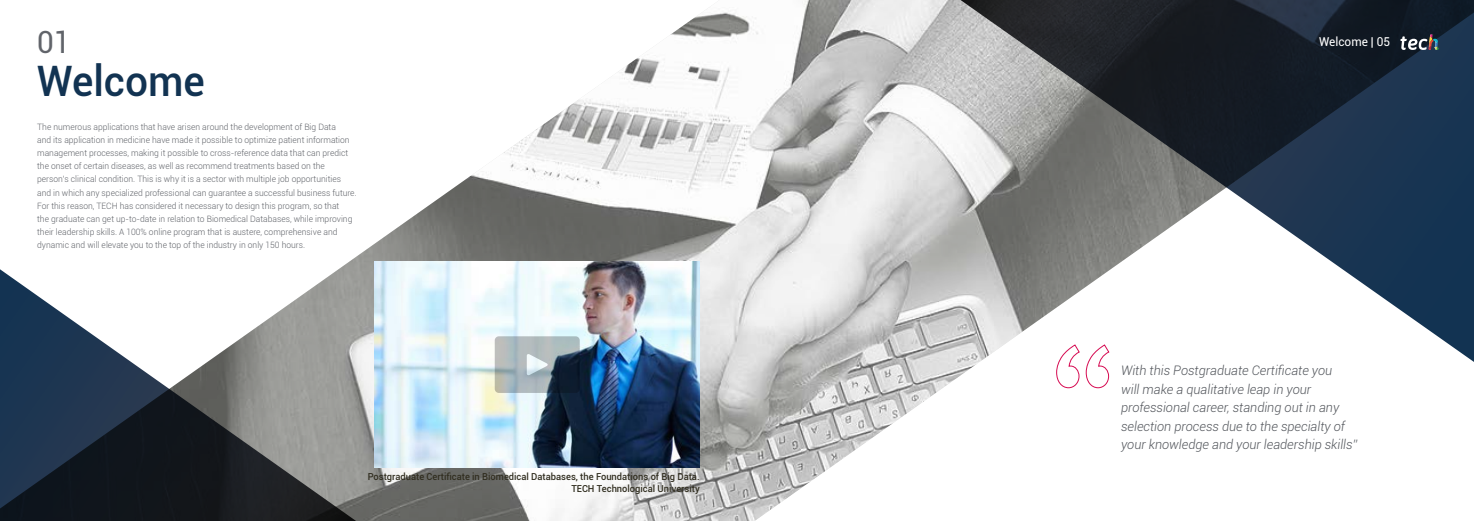
<style>
.page{position:relative;width:1474px;height:521px;background:#fff}
.page>*{position:absolute;margin:0;border:0;box-sizing:border-box;transform-origin:0 0}
.t1{font:500 42px "Roboto";color:#123352}
.t2{font:30.62px "Roboto";color:#61646a}
.t3{font:italic 300 13.12px/18.4px "Roboto";color:#52555b}
.t4{font:12.25px "Roboto";color:#fff}
.t5{font:500 9.62px/11.4px "Roboto";color:#312e20;text-align:right}
.t6{font:300 8.75px/13.1px "Roboto";color:#61646a}
</style>
<div class="page">
<img style="left:352px;top:0;width:758px;height:521px">
<img style="left:375px;top:262px;width:324px;height:206px">
<svg style="left:495px;top:336px;width:84px;height:57px;background:#8e9aa0"></svg>
<svg style="left:1055px;top:371px;width:54px;height:18px"></svg>
<svg style="left:0;top:260px;width:373px;height:261px"></svg>
<svg style="left:943px;top:0;width:530px;height:371px"></svg>
<svg style="left:1400px;top:34px;width:38px;height:17px"></svg>
<h2 class="t2" style="left:37px;top:21px;width:35px">01</h2>
<h1 class="t1" style="left:37px;top:52px;width:169px">Welcome</h1>
<p class="t6" style="left:37px;top:120px;width:321px">The numerous applications that have arisen around the development of Big Data<br>and its application in medicine have made it possible to optimize patient information management processes, making it possible to cross-reference data that can predict the onset of certain diseases, as well as recommend treatments based on the person's clinical condition. This is why it is a sector with multiple job opportunities and in which any specialized professional can guarantee a successful business future.<br>For this reason, TECH has considered it necessary to design this program, so that<br>the graduate can get up-to-date in relation to Biomedical Databases, while improving their leadership skills. A 100% online program that is austere, comprehensive and dynamic and will elevate you to the top of the industry in only 150 hours.</p>
<p class="t5" style="left:368px;top:471px;width:333px">Postgraduate Certificate in Biomedical Databases, the Foundations of Big Data.<br>TECH Technological University</p>
<h3 class="t4" style="left:1319px;top:33px;width:73px">Welcome | 05</h3>
<h3 class="t3" style="left:1121px;top:361px;width:237px">With this Postgraduate Certificate you<br>will make a qualitative leap in your professional career, standing out in any selection process due to the specialty of your knowledge and your leadership skills”</h3>
</div>
